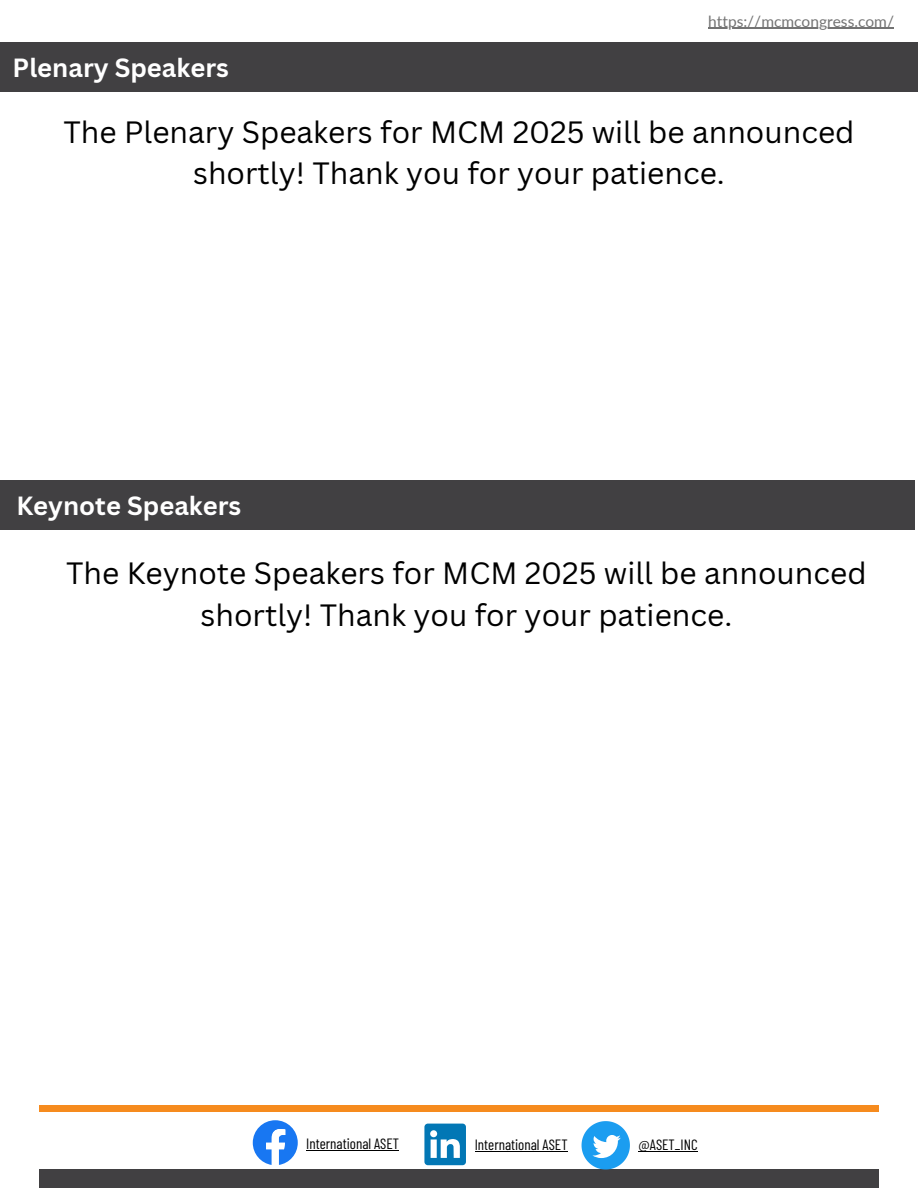
<style>
.page{position:relative;width:918px;height:1188px;background:#fff}
.page>*{position:absolute;margin:0;border:0;box-sizing:border-box;transform-origin:0 0}
.t1{font:30px/41.7px "Canva Sans";color:#000;text-align:center}
.t2{font:700 25.65px "Canva Sans";color:#fff}
.t3{font:15.45px "Lato";color:#737373}
.t4{font:14.85px "Barlow Condensed";color:#000}
</style>
<div class="page">
<div style="left:0;top:42px;width:918px;height:50px;background:#414042"></div>
<div style="left:39px;top:1170px;width:840px;height:18px;background:#414042"></div>
<div style="left:39px;top:1105px;width:840px;height:7px;background:#f68b1e"></div>
<svg style="left:253px;top:1120px;width:45px;height:45px"></svg>
<svg style="left:424px;top:1124px;width:42px;height:41px"></svg>
<svg style="left:582px;top:1121px;width:48px;height:48px"></svg>
<div style="left:0;top:481px;width:915px;height:49px;background:#414042"></div>
<hr style="left:708px;top:28px;width:186px;height:1px;background:#737373">
<hr style="left:475px;top:1151px;width:93px;height:1px;background:#000">
<hr style="left:639px;top:1151px;width:59px;height:1px;background:#000">
<hr style="left:306px;top:1150px;width:93px;height:1px;background:#000">
<h2 class="t2" style="left:13px;top:49px;width:218px">Plenary Speakers</h2>
<p class="t3" style="left:708px;top:11px;width:187px">https://mcmcongress.com/</p>
<p class="t1" style="left:63px;top:110px;width:793px">The Plenary Speakers for MCM 2025 will be announced shortly! Thank you for your patience.</p>
<p class="t2" style="left:16px;top:488px;width:226px">Keynote Speakers</p>
<p class="t1" style="left:66px;top:551px;width:802px">The Keynote Speakers for MCM 2025 will be announced shortly! Thank you for your patience.</p>
<h1 class="t4" style="left:306px;top:1134px;width:94px">International ASET</h1>
<h1 class="t4" style="left:475px;top:1135px;width:94px">International ASET</h1>
<h2 class="t4" style="left:639px;top:1135px;width:61px">@ASET_INC</h2>
</div>
